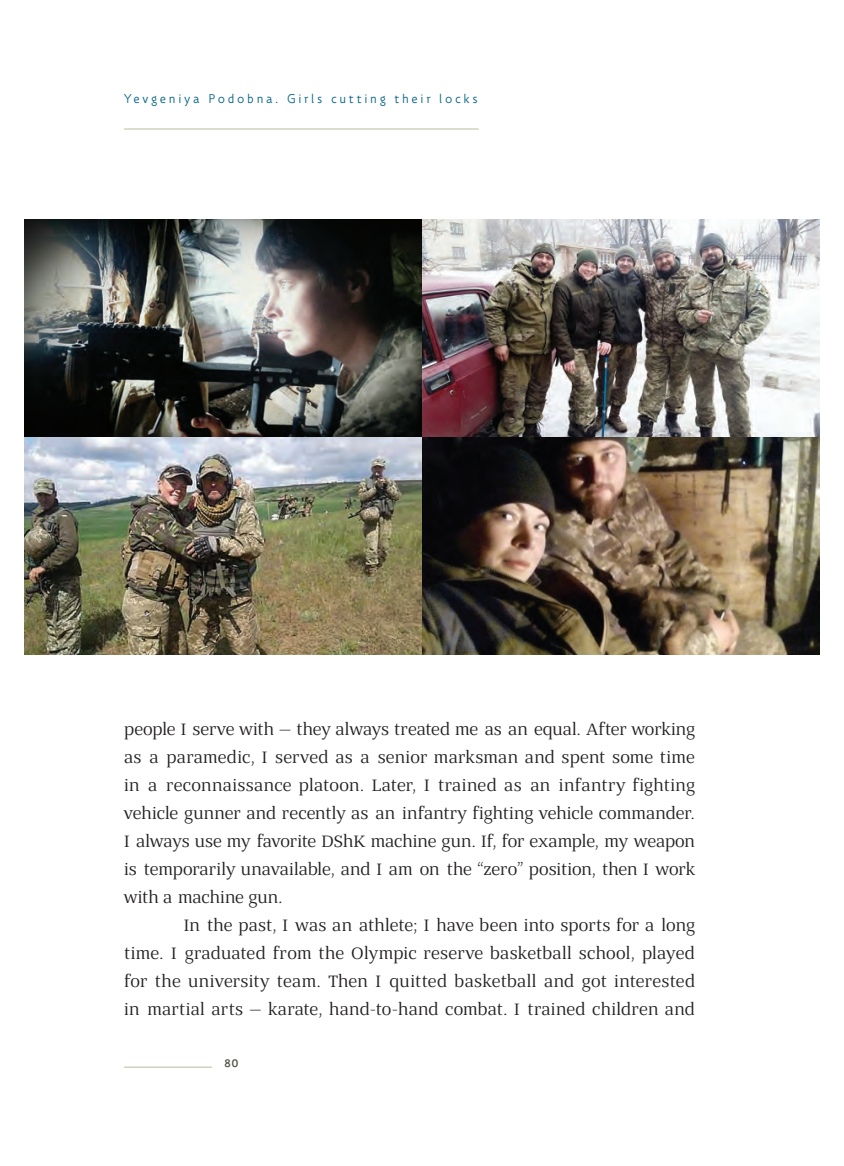
<style>
.page{position:relative;width:844px;height:1166px;background:#fff}
.page>*{position:absolute;margin:0;border:0;box-sizing:border-box;transform-origin:0 0}
.TEXT{font:17.5px/28px "Bandera Text Cyr";letter-spacing:.01em;color:#231f20;text-align:justify}
.TEXT-2{font:300 12.25px "Zion Train Cyr";letter-spacing:.22em;color:#006285}
.t1{font:600 10.5px "Zion Train Cyr";color:#515347}
</style>
<div class="page">
<hr style="left:124px;top:1067px;width:88px;height:1px;background:#bab9a0">
<img style="left:25px;top:219px;width:794px;height:436px">
<hr style="left:124px;top:129px;width:354px;height:1px;background:#bab9a0">
<p class="TEXT-2" style="left:124px;top:92px;width:355px">Yevgeniya Podobna. Girls cutting their locks</p>
<p class="TEXT" style="left:124px;top:716px;width:572px">people I serve with — they always treated me as an equal. After working as a paramedic, I served as a senior marksman and spent some time in a reconnaissance platoon. Later, I trained as an infantry fighting vehicle gunner and recently as an infantry fighting vehicle commander.<br>I always use my favorite DShK machine gun. If, for example, my weapon is temporarily unavailable, and I am on the “zero” position, then I work with a machine gun.</p>
<p class="TEXT" style="left:124px;top:912px;width:572px;text-indent:60px">In the past, I was an athlete; I have been into sports for a long time. I graduated from the Olympic reserve basketball school, played for the university team. Then I quitted basketball and got interested in martial arts — karate, hand-to-hand combat. I trained children and</p>
<p class="t1" style="left:224px;top:1057px;width:16px">80</p>
</div>
